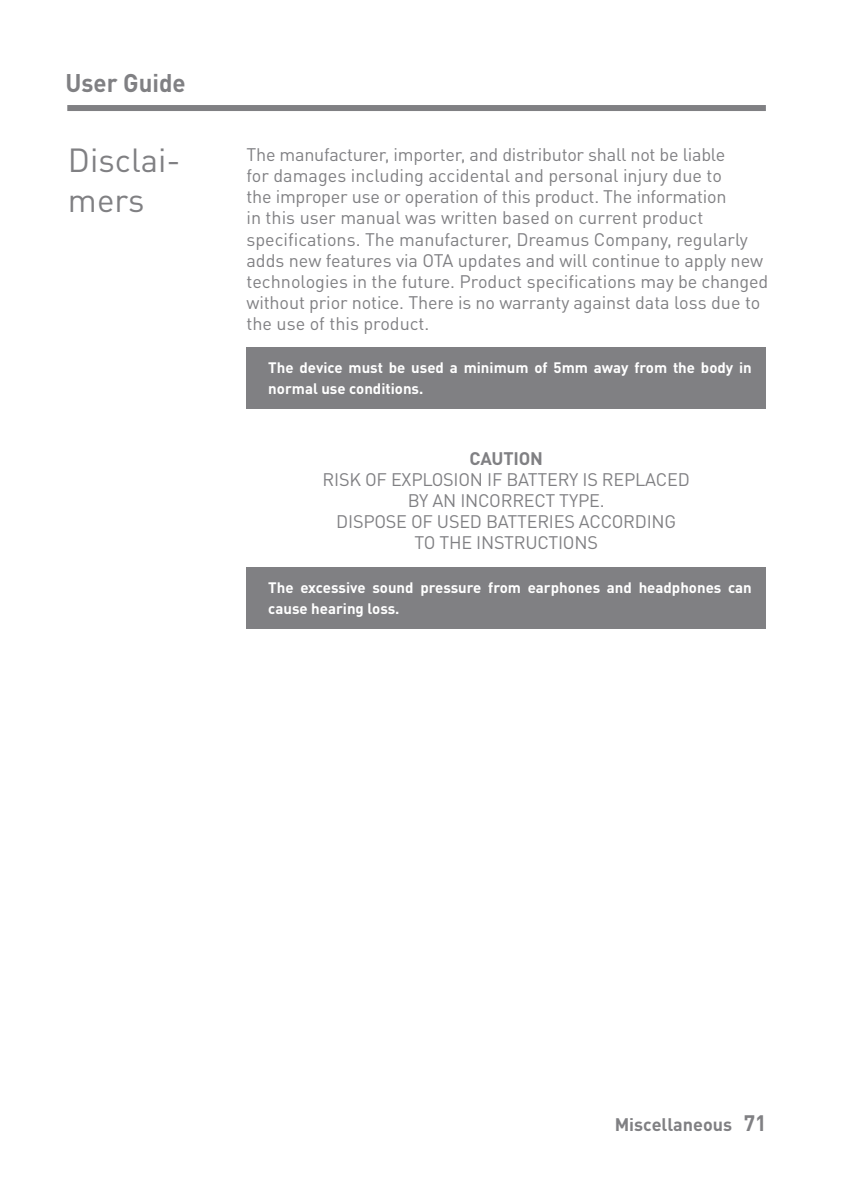
<style>
.page{position:relative;width:851px;height:1191px;background:#fff}
.page>*{position:absolute;margin:0;border:0;box-sizing:border-box;transform-origin:0 0}
.t1{font:33px/39.6px "DINOT";color:#808083}
.t2{font:700 25.2px "DINOT";color:#808083;scale:.95 1}
.t3{font:18px/21px "DINOT";letter-spacing:-.01em;color:#808083}
.t4{font:700 18px "DINOT";color:#808083}
.t5{font:700 15px/21px "DINOT";color:#fff}
.s1{font-weight:700}
.s2{font-size:22.2px}
</style>
<div class="page">
<div style="left:67px;top:105px;width:698px;height:6px;background:#808083"></div>
<div style="left:246px;top:348px;width:519px;height:61px;background:#808083"></div>
<div style="left:246px;top:567px;width:519px;height:62px;background:#808083"></div>
<p class="t2" style="left:65px;top:66px;width:128px">User Guide</p>
<p class="t1" style="left:68px;top:140px;width:114px">Disclai&shy;mers</p>
<p class="t3" style="left:246px;top:144px;width:523px">The manufacturer, importer, and distributor shall not be liable<br>for damages including accidental and personal injury due to<br>the improper use or operation of this product. The information<br>in this user manual was written based on current product specifications. The manufacturer, Dreamus Company, regularly adds new features via OTA updates and will continue to apply new technologies in the future. Product specifications may be changed without prior notice. There is no warranty against data loss due to the use of this product.</p>
<p class="t5" style="left:268px;top:357px;width:485px">The device must be used a minimum of 5mm away from the body in normal use conditions.</p>
<p class="t3" style="left:322px;top:448px;width:368px;text-align:center"><span class="s1">CAUTION<br></span>RISK OF EXPLOSION IF BATTERY IS REPLACED<br>BY AN INCORRECT TYPE.<br>DISPOSE OF USED BATTERIES ACCORDING<br>TO THE INSTRUCTIONS</p>
<p class="t5" style="left:268px;top:576px;width:485px">The excessive sound pressure from earphones and headphones can cause hearing loss.</p>
<p class="t4" style="left:614px;top:1112px;width:153px">Miscellaneous <span class="s2">71</span></p>
</div>
